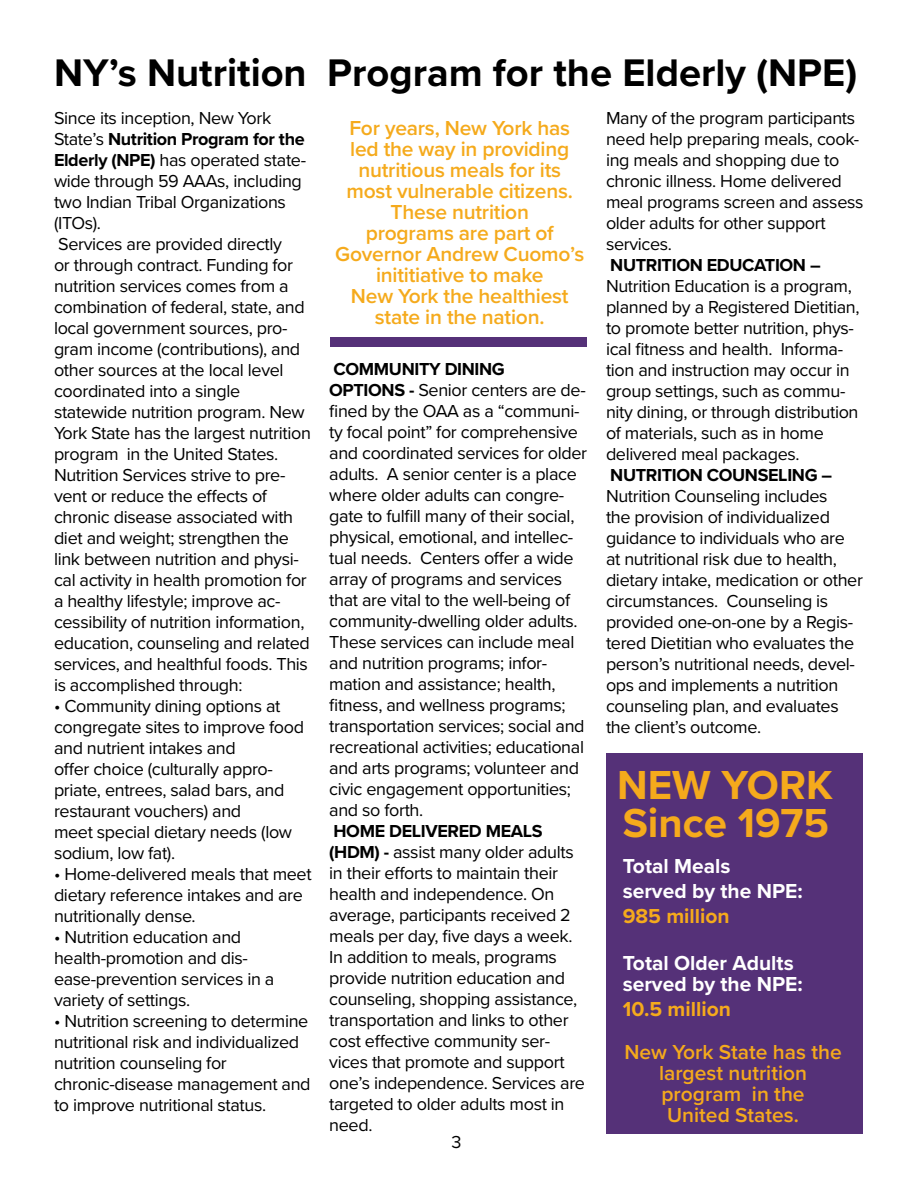
<style>
.page{position:relative;width:918px;height:1188px;background:#fff}
.page>*{position:absolute;margin:0;border:0;box-sizing:border-box;transform-origin:0 0}
.t1{font:700 42px/37.8px "Proxima Nova";color:#f5aa1c}
.t2{font:700 39.9px "Proxima Nova";color:#000}
.t3{font:600 21px/21px "Proxima Nova";letter-spacing:-.01em;color:#f5aa1c;text-align:center}
.t4{font:700 21px/25.2px "Proxima Nova";color:#fff}
.t5{font:700 21px "Proxima Nova";color:#f5aa1c}
.t6{font:18px/21px "Proxima Nova";letter-spacing:-.02em;color:#000}
.t7{font:700 18px "Proxima Nova";letter-spacing:-.02em;color:#000}
.s1{font-weight:700}
</style>
<div class="page">
<div style="left:331px;top:338px;width:256px;height:9px;background:#553178"></div>
<div style="left:606px;top:754px;width:256px;height:380px;background:#553178"></div>
<h2 class="t2" style="left:54px;top:42px;width:805px">NY’s Nutrition Program for the Elderly (NPE)</h2>
<p class="t6" style="left:54px;top:106px;width:258px">Since its inception, New York<br>State’s <span class="s1">Nutrition Program for the<br>Elderly (NPE)</span> has operated state&shy;wide through 59 AAAs, including two Indian Tribal Organizations (ITOs).<br>Services are provided directly<br>or through contract. Funding for nutrition services comes from a combination of federal, state, and local government sources, pro&shy;gram income (contributions), and other sources at the local level coordinated into a single statewide nutrition program. New<br>York State has the largest nutrition program in the United States.<br>Nutrition Services strive to pre&shy;vent or reduce the effects of chronic disease associated with diet and weight; strengthen the link between nutrition and physi&shy;cal activity in health promotion for a healthy lifestyle; improve ac&shy;cessibility of nutrition information, education, counseling and related services, and healthful foods. This is accomplished through:</p>
<p class="t6" style="left:54px;top:695px;width:252px">• Community dining options at congregate sites to improve food and nutrient intakes and<br>offer choice (culturally appro&shy;priate, entrees, salad bars, and restaurant vouchers) and<br>meet special dietary needs (low sodium, low fat).</p>
<p class="t6" style="left:54px;top:863px;width:259px">• Home-delivered meals that meet dietary reference intakes and are nutritionally dense.</p>
<p class="t6" style="left:54px;top:926px;width:222px">• Nutrition education and health-promotion and dis&shy;ease-prevention services in a variety of settings.</p>
<p class="t6" style="left:54px;top:1010px;width:258px">• Nutrition screening to determine nutritional risk and individualized nutrition counseling for chronic-disease management and to improve nutritional status.</p>
<p class="t6" style="left:606px;top:107px;width:259px">Many of the program participants need help preparing meals, cook&shy;ing meals and shopping due to chronic illness. Home delivered meal programs screen and assess older adults for other support services.</p>
<p class="t7" style="left:610px;top:252px;width:212px">NUTRITION EDUCATION –</p>
<p class="t6" style="left:606px;top:275px;width:255px">Nutrition Education is a program, planned by a Registered Dietitian, to promote better nutrition, phys&shy;ical fitness and health. Informa&shy;tion and instruction may occur in group settings, such as commu&shy;nity dining, or through distribution of materials, such as in home delivered meal packages.</p>
<p class="t7" style="left:610px;top:462px;width:223px">NUTRITION COUNSELING –</p>
<p class="t6" style="left:606px;top:485px;width:259px">Nutrition Counseling includes<br>the provision of individualized guidance to individuals who are at nutritional risk due to health, dietary intake, medication or other circumstances. Counseling is provided one-on-one by a Regis&shy;tered Dietitian who evaluates the person’s nutritional needs, devel&shy;ops and implements a nutrition counseling plan, and evaluates the client’s outcome.</p>
<p class="t3" style="left:335px;top:117px;width:251px">For years, New York has led the way in providing nutritious meals for its most vulnerable citizens.<br>These nutrition<br>programs are part of<br>Governor Andrew Cuomo’s inititiative to make<br>New York the healthiest state in the nation.</p>
<p class="t6" style="left:329px;top:358px;width:260px"><span class="s1">COMMUNITY DINING<br>OPTIONS -</span> Senior centers are de&shy;fined by the OAA as a “communi&shy;ty focal point” for comprehensive and coordinated services for older adults. A senior center is a place where older adults can congre&shy;gate to fulfill many of their social, physical, emotional, and intellec&shy;tual needs. Centers offer a wide array of programs and services that are vital to the well-being of community-dwelling older adults.<br>These services can include meal and nutrition programs; infor&shy;mation and assistance; health, fitness, and wellness programs; transportation services; social and recreational activities; educational and arts programs; volunteer and civic engagement opportunities; and so forth.</p>
<p class="t6" style="left:329px;top:820px;width:257px"><span class="s1">HOME DELIVERED MEALS (HDM) -</span> assist many older adults in their efforts to maintain their health and independence. On average, participants received 2 meals per day, five days a week.<br>In addition to meals, programs provide nutrition education and counseling, shopping assistance, transportation and links to other cost effective community ser&shy;vices that promote and support one’s independence. Services are targeted to older adults most in need.</p>
<h1 class="t1" style="left:617px;top:766px;width:217px">NEW YORK<br>Since 1975</h1>
<p class="t4" style="left:623px;top:853px;width:181px">Total Meals<br>served by the NPE:</p>
<p class="t5" style="left:623px;top:901px;width:108px">985 million</p>
<p class="t4" style="left:623px;top:952px;width:181px;line-height:21px">Total Older Adults served by the NPE:</p>
<p class="t5" style="left:623px;top:993px;width:110px">10.5 million</p>
<p class="t3" style="left:624px;top:1041px;width:219px">New York State has the largest nutrition program in the<br>United States.</p>
<p class="t6" style="left:451px;top:1131px;width:12px">3</p>
</div>
